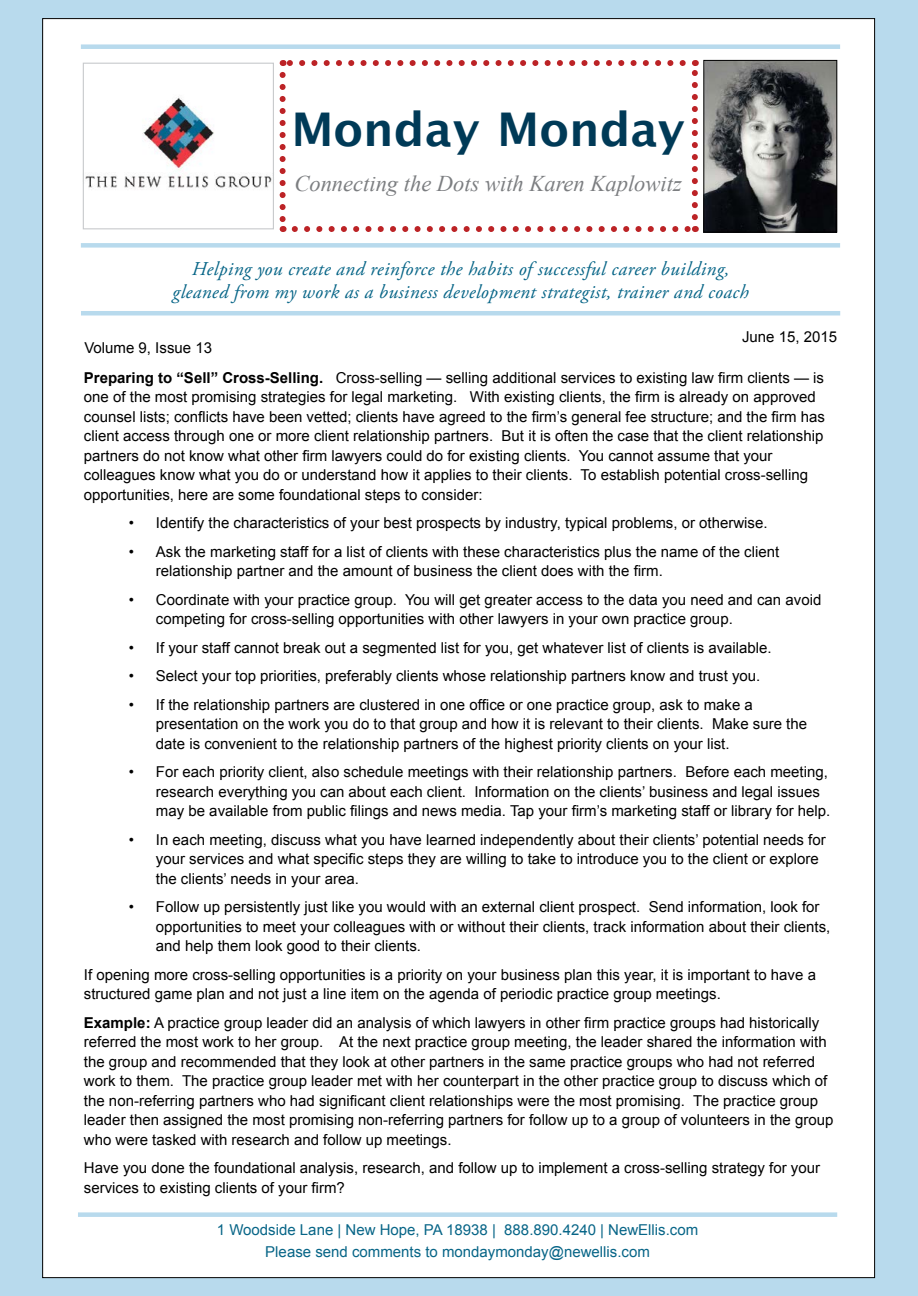
<style>
.page{position:relative;width:918px;height:1296px;background:#b8daed}
.page>*{position:absolute;margin:0;border:0;box-sizing:border-box;transform-origin:0 0}
.t1{font:700 46.5px "Lucida Grande";color:#003a57}
.t2{font:italic 22.5px "Times New Roman";color:#7c7e81}
.t3{font:italic 19.5px/23.4px "Adobe Garamond Pro";letter-spacing:.02em;color:#076587;text-align:center}
.t4{font:15px/19.5px "Arial";color:#000}
.t5{font:15px/22.5px "Arial";color:#076587;text-align:center}
.s1{font-weight:700}
</style>
<div class="page">
<div style="left:43px;top:19px;width:832px;height:1259px;background:#fff"></div>
<img style="left:82px;top:94px;width:190px;height:96px">
<img style="left:705px;top:62px;width:130px;height:168px">
<div style="left:703px;top:60px;width:134px;height:172px;border:1px solid #000"></div>
<div style="left:81px;top:44px;width:759px;height:5px;background:#b8daed"></div>
<div style="left:81px;top:243px;width:759px;height:5px;background:#b8daed"></div>
<hr style="left:81px;top:311px;width:759px;height:4px;background:#b8daed">
<div style="left:78px;top:1212px;width:759px;height:5px;background:#b8daed"></div>
<svg style="left:295px;top:226px;width:394px;height:6px"></svg>
<svg style="left:280px;top:75px;width:6px;height:157px"></svg>
<svg style="left:692px;top:60px;width:6px;height:157px"></svg>
<svg style="left:283px;top:60px;width:400px;height:6px"></svg>
<div style="left:83px;top:63px;width:191px;height:166px;border:1px solid #c8cacc"></div>
<h1 class="t1" style="left:291px;top:92px;width:395px">Monday Monday</h1>
<h2 class="t2" style="left:294px;top:168px;width:389px">Connecting the Dots with Karen Kaplowitz</h2>
<h3 class="t3" style="left:173px;top:258px;width:578px">Helping you create and reinforce the habits of successful career building, gleaned from my work as a business development strategist, trainer and coach</h3>
<p class="t4" style="left:84px;top:338px;width:129px">Volume 9, Issue 13</p>
<p class="t4" style="left:742px;top:328px;width:97px">June 15, 2015</p>
<p class="t4" style="left:84px;top:368px;width:742px"><span class="s1">Preparing to “Sell” Cross-Selling.</span> Cross-selling — selling additional services to existing law firm clients — is one of the most promising strategies for legal marketing. With existing clients, the firm is already on approved counsel lists; conflicts have been vetted; clients have agreed to the firm’s general fee structure; and the firm has client access through one or more client relationship partners. But it is often the case that the client relationship partners do not know what other firm lawyers could do for existing clients. You cannot assume that your colleagues know what you do or understand how it applies to their clients. To establish potential cross-selling opportunities, here are some foundational steps to consider:</p>
<p class="t4" style="left:129px;top:514px;width:640px">• Identify the characteristics of your best prospects by industry, typical problems, or otherwise.</p>
<p class="t4" style="left:156px;top:542px;width:625px;text-indent:-27px">• Ask the marketing staff for a list of clients with these characteristics plus the name of the client relationship partner and the amount of business the client does with the firm.</p>
<p class="t4" style="left:156px;top:590px;width:667px;text-indent:-27px">• Coordinate with your practice group. You will get greater access to the data you need and can avoid competing for cross-selling opportunities with other lawyers in your own practice group.</p>
<p class="t4" style="left:129px;top:638px;width:644px">• If your staff cannot break out a segmented list for you, get whatever list of clients is available.</p>
<p class="t4" style="left:129px;top:667px;width:633px">• Select your top priorities, preferably clients whose relationship partners know and trust you.</p>
<p class="t4" style="left:156px;top:695px;width:653px;text-indent:-27px">• If the relationship partners are clustered in one office or one practice group, ask to make a presentation on the work you do to that group and how it is relevant to their clients. Make sure the date is convenient to the relationship partners of the highest priority clients on your list.</p>
<p class="t4" style="left:156px;top:763px;width:676px;text-indent:-27px">• For each priority client, also schedule meetings with their relationship partners. Before each meeting, research everything you can about each client. Information on the clients’ business and legal issues may be available from public filings and news media. Tap your firm’s marketing staff or library for help.</p>
<p class="t4" style="left:156px;top:830px;width:671px;text-indent:-27px">• In each meeting, discuss what you have learned independently about their clients’ potential needs for your services and what specific steps they are willing to take to introduce you to the client or explore the clients’ needs in your area.</p>
<p class="t4" style="left:156px;top:898px;width:676px;text-indent:-27px">• Follow up persistently just like you would with an external client prospect. Send information, look for opportunities to meet your colleagues with or without their clients, track information about their clients, and help them look good to their clients.</p>
<p class="t4" style="left:84px;top:965px;width:734px">If opening more cross-selling opportunities is a priority on your business plan this year, it is important to have a structured game plan and not just a line item on the agenda of periodic practice group meetings.</p>
<p class="t4" style="left:84px;top:1013px;width:751px"><span class="s1">Example:</span> A practice group leader did an analysis of which lawyers in other firm practice groups had historically referred the most work to her group. At the next practice group meeting, the leader shared the information with the group and recommended that they look at other partners in the same practice groups who had not referred work to them. The practice group leader met with her counterpart in the other practice group to discuss which of the non-referring partners who had significant client relationships were the most promising. The practice group leader then assigned the most promising non-referring partners for follow up to a group of volunteers in the group who were tasked with research and follow up meetings.</p>
<p class="t4" style="left:84px;top:1159px;width:738px">Have you done the foundational analysis, research, and follow up to implement a cross-selling strategy for your services to existing clients of your firm?</p>
<p class="t5" style="left:217px;top:1218px;width:483px">1 Woodside Lane | New Hope, PA 18938 | 888.890.4240 | NewEllis.com<br>Please send comments to mondaymonday@newellis.com</p>
</div>
